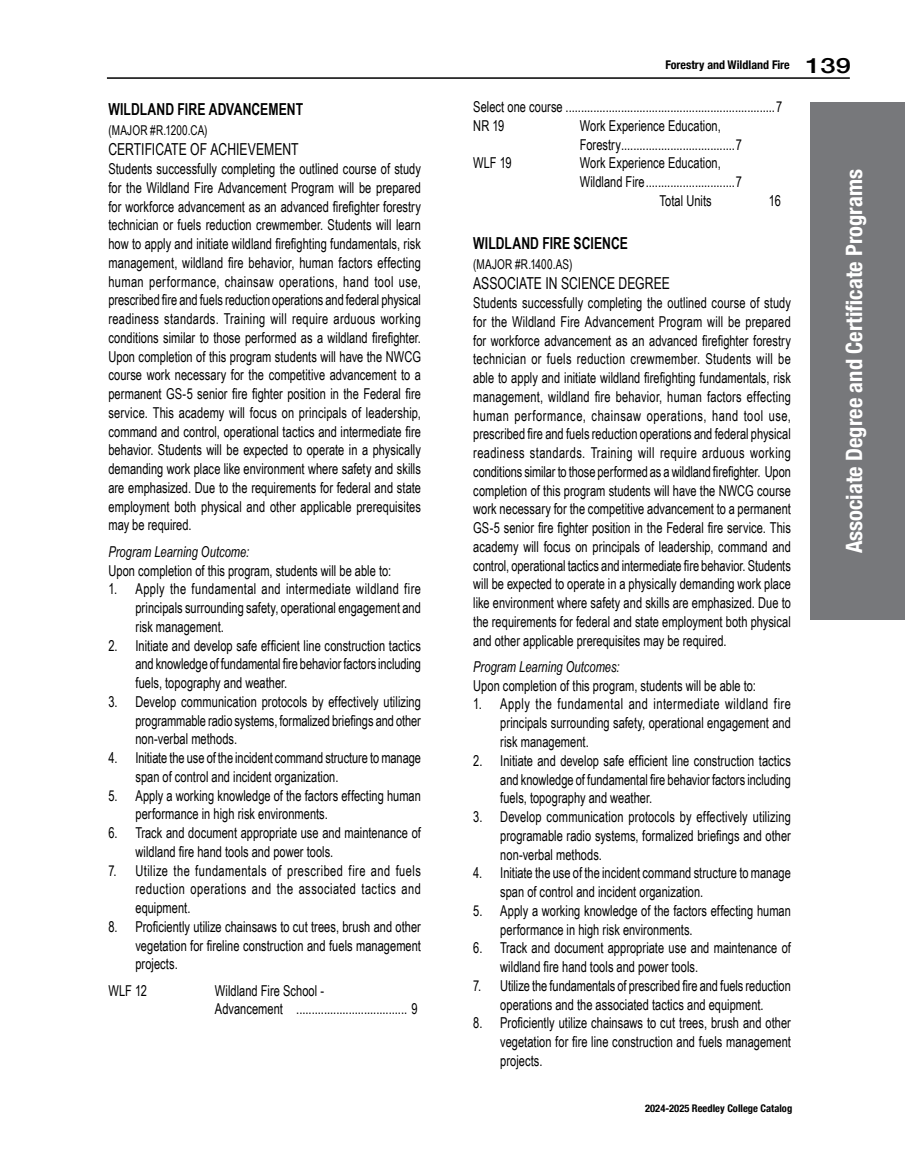
<style>
.page{position:relative;width:905px;height:1175px;background:#fff}
.page>*{position:absolute;margin:0;border:0;box-sizing:border-box;transform-origin:0 0}
.t1{font:700 condensed 22.5px "Helvetica Neue";color:#fff}
.t2{font:500 21px "Helvetica Neue";color:#000;scale:1.3 1}
.t3{font:16.5px "Arial Narrow";color:#000;scale:.9 1}
.t4{font:700 16.5px "Arial Narrow";letter-spacing:.005em;color:#000;scale:.9 1}
.TEXTnew{font:15px/18.8px "Arial Narrow";color:#000;text-align:justify;scale:.9 1}
.TEXTtabfar{font:15px "Arial Narrow";letter-spacing:.005em;color:#000;scale:.9 1}
.TEXToutcome{font:15px "Arial Narrow";letter-spacing:.005em;color:#000;scale:.9 1}
.TEXTnew-2{font:italic 15px "Arial Narrow";letter-spacing:.005em;color:#000;scale:.9 1}
.t5{font:13.5px "Arial Narrow";letter-spacing:.015em;color:#000;scale:.9 1}
.t6{font:700 condensed 12px "Helvetica Neue";color:#000}
.t7{font:700 condensed 10.5px "Helvetica Neue";color:#000}
</style>
<div class="page">
<hr style="left:107px;top:77px;width:742px;height:2px;background:#000">
<div style="left:810px;top:103px;width:94px;height:517px;background:#77787b"></div>
<p class="t4" style="left:108px;top:96px;width:218px">WILDLAND FIRE ADVANCEMENT</p>
<p class="t5" style="left:108px;top:120px;width:112px">(MAJOR #R.1200.CA)</p>
<p class="t3" style="left:108px;top:137px;width:213px">CERTIFICATE OF ACHIEVEMENT</p>
<p class="TEXTnew" style="left:108px;top:159px;width:349px">Students successfully completing the outlined course of study for the Wildland Fire Advancement Program will be prepared for workforce advancement as an advanced firefighter forestry technician or fuels reduction crewmember. Students will learn how to apply and initiate wildland firefighting fundamentals, risk management, wildland fire behavior, human factors effecting human performance, chainsaw operations, hand tool use, prescribed fire and fuels reduction operations and federal physical readiness standards. Training will require arduous working conditions similar to those performed as a wildland firefighter.<br>Upon completion of this program students will have the NWCG course work necessary for the competitive advancement to a permanent GS-5 senior fire fighter position in the Federal fire service. This academy will focus on principals of leadership, command and control, operational tactics and intermediate fire behavior. Students will be expected to operate in a physically demanding work place like environment where safety and skills are emphasized. Due to the requirements for federal and state employment both physical and other applicable prerequisites may be required.</p>
<p class="TEXTnew-2" style="left:108px;top:541px;width:158px">Program Learning Outcome:</p>
<p class="TEXToutcome" style="left:108px;top:559px;width:315px">Upon completion of this program, students will be able to:</p>
<p class="TEXTnew" style="left:135px;top:579px;width:319px;text-indent:-27px">1. Apply the fundamental and intermediate wildland fire principals surrounding safety, operational engagement and risk management.</p>
<p class="TEXTnew" style="left:135px;top:635px;width:319px;text-indent:-27px">2. Initiate and develop safe efficient line construction tactics and knowledge of fundamental fire behavior factors including fuels, topography and weather.</p>
<p class="TEXTnew" style="left:135px;top:691px;width:319px;text-indent:-27px">3. Develop communication protocols by effectively utilizing programmable radio systems, formalized briefings and other non-verbal methods.</p>
<p class="TEXTnew" style="left:135px;top:748px;width:319px;text-indent:-27px">4. Initiate the use of the incident command structure to manage span of control and incident organization.</p>
<p class="TEXTnew" style="left:135px;top:785px;width:319px;text-indent:-27px">5. Apply a working knowledge of the factors effecting human performance in high risk environments.</p>
<p class="TEXTnew" style="left:135px;top:823px;width:319px;text-indent:-27px">6. Track and document appropriate use and maintenance of wildland fire hand tools and power tools.</p>
<p class="TEXTnew" style="left:135px;top:860px;width:319px;text-indent:-27px">7. Utilize the fundamentals of prescribed fire and fuels reduction operations and the associated tactics and equipment.</p>
<p class="TEXTnew" style="left:135px;top:916px;width:319px;text-indent:-27px">8. Proficiently utilize chainsaws to cut trees, brush and other vegetation for fireline construction and fuels management projects.</p>
<p class="TEXTtabfar" style="left:108px;top:979px;width:44px">WLF 12</p>
<p class="TEXTtabfar" style="left:215px;top:979px;width:123px">Wildland Fire School -</p>
<p class="TEXTtabfar" style="left:215px;top:998px;width:226px">Advancement .................................... 9</p>
<p class="t6" style="left:665px;top:55px;width:126px">Forestry and Wildland Fire</p>
<p class="TEXTtabfar" style="left:473px;top:96px;width:345px">Select one course ....................................................................7</p>
<p class="TEXTtabfar" style="left:473px;top:115px;width:36px">NR 19</p>
<p class="TEXTtabfar" style="left:579px;top:115px;width:158px">Work Experience Education,</p>
<p class="TEXTtabfar" style="left:579px;top:133px;width:181px">Forestry.....................................7</p>
<p class="TEXTtabfar" style="left:473px;top:152px;width:44px">WLF 19</p>
<p class="TEXTtabfar" style="left:579px;top:152px;width:158px">Work Experience Education,</p>
<p class="TEXTtabfar" style="left:579px;top:171px;width:181px">Wildland Fire.............................7</p>
<p class="TEXTtabfar" style="left:659px;top:190px;width:60px">Total Units</p>
<p class="TEXTtabfar" style="left:768px;top:190px;width:15px">16</p>
<p class="t4" style="left:473px;top:230px;width:173px">WILDLAND FIRE SCIENCE</p>
<p class="t5" style="left:473px;top:254px;width:112px">(MAJOR #R.1400.AS)</p>
<p class="t3" style="left:473px;top:271px;width:220px">ASSOCIATE IN SCIENCE DEGREE</p>
<p class="TEXTnew" style="left:473px;top:293px;width:354px">Students successfully completing the outlined course of study for the Wildland Fire Advancement Program will be prepared for workforce advancement as an advanced firefighter forestry technician or fuels reduction crewmember. Students will be able to apply and initiate wildland firefighting fundamentals, risk management, wildland fire behavior, human factors effecting human performance, chainsaw operations, hand tool use, prescribed fire and fuels reduction operations and federal physical readiness standards. Training will require arduous working conditions similar to those performed as a wildland firefighter. Upon completion of this program students will have the NWCG course work necessary for the competitive advancement to a permanent GS-5 senior fire fighter position in the Federal fire service. This academy will focus on principals of leadership, command and control, operational tactics and intermediate fire behavior. Students will be expected to operate in a physically demanding work place like environment where safety and skills are emphasized. Due to the requirements for federal and state employment both physical and other applicable prerequisites may be required.</p>
<p class="TEXTnew-2" style="left:473px;top:656px;width:164px">Program Learning Outcomes:</p>
<p class="TEXToutcome" style="left:473px;top:674px;width:315px">Upon completion of this program, students will be able to:</p>
<p class="TEXTnew" style="left:500px;top:694px;width:324px;text-indent:-27px">1. Apply the fundamental and intermediate wildland fire principals surrounding safety, operational engagement and risk management.</p>
<p class="TEXTnew" style="left:500px;top:750px;width:324px;text-indent:-27px">2. Initiate and develop safe efficient line construction tactics and knowledge of fundamental fire behavior factors including fuels, topography and weather.</p>
<p class="TEXTnew" style="left:500px;top:806px;width:324px;text-indent:-27px">3. Develop communication protocols by effectively utilizing programable radio systems, formalized briefings and other non-verbal methods.</p>
<p class="TEXTnew" style="left:500px;top:863px;width:324px;text-indent:-27px">4. Initiate the use of the incident command structure to manage span of control and incident organization.</p>
<p class="TEXTnew" style="left:500px;top:900px;width:324px;text-indent:-27px">5. Apply a working knowledge of the factors effecting human performance in high risk environments.</p>
<p class="TEXTnew" style="left:500px;top:938px;width:324px;text-indent:-27px">6. Track and document appropriate use and maintenance of wildland fire hand tools and power tools.</p>
<p class="TEXTnew" style="left:473px;top:975px;width:354px;text-align:center">7. Utilize the fundamentals of prescribed fire and fuels reduction operations and the associated tactics and equipment.</p>
<p class="TEXTnew" style="left:500px;top:1013px;width:324px;text-indent:-27px">8. Proficiently utilize chainsaws to cut trees, brush and other vegetation for fire line construction and fuels management projects.</p>
<p class="t7" style="left:645px;top:1099px;width:148px">2024-2025 Reedley College Catalog</p>
<h2 class="t2" style="left:805px;top:48px;width:37px">139</h2>
<h1 class="t1" style="left:835px;top:553px;width:385px;rotate:-90deg">Associate Degree and Certificate Programs</h1>
</div>
